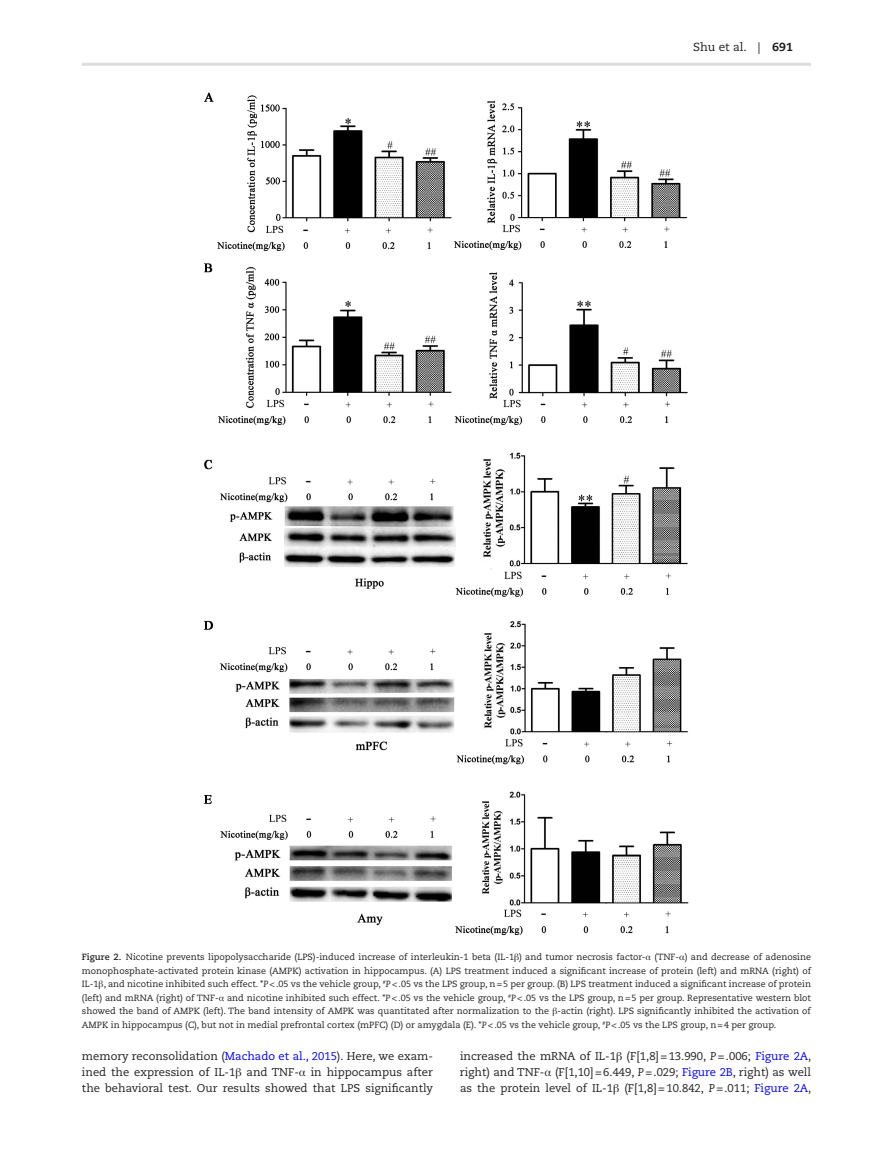
<style>
.page{position:relative;width:893px;height:1174px;background:#fff}
.page>*{position:absolute;margin:0;border:0;box-sizing:border-box;transform-origin:0 0}
.t1{font:11.7px "Caecilia LT Std";color:#231f20}
.t2{font:11.25px/15.8px "Caecilia LT Std";color:#231f20;text-align:justify}
.t3{font:9px/13.5px "Caecilia LT Std";color:#231f20;text-align:justify}
.s1{font-weight:800}
.s2{font-weight:700}
.s3{font-family:"Gandhari Unicode"}
.s4{font-style:italic}
.s5{color:#00f}
</style>
<div class="page">
<hr style="left:82px;top:63px;width:729px;height:3px;background:#dcdddf">
<img style="left:204px;top:92px;width:485px;height:844px">
<p class="t1" style="left:693px;top:40px;width:101px">Shu et al. | <span class="s1">691</span></p>
<p class="t3" style="left:82px;top:950px;width:731px"><span class="s2">Figure 2.</span> Nicotine prevents lipopolysaccharide (LPS)-induced increase of interleukin-1 beta (IL-1<span class="s3">β</span>) and tumor necrosis factor-<span class="s3">α</span> (TNF-<span class="s3">α</span>) and decrease of adenosine monophosphate-activated protein kinase (AMPK) activation in hippocampus. (A) LPS treatment induced a significant increase of protein (left) and mRNA (right) of IL-1<span class="s3">β</span>, and nicotine inhibited such effect. *<span class="s4">P&lt;</span>.05 vs the vehicle group, <sup>#</sup><span class="s4">P&lt;</span>.05 vs the LPS group, n=5 per group. (B) LPS treatment induced a significant increase of protein (left) and mRNA (right) of TNF-<span class="s3">α</span> and nicotine inhibited such effect. *<span class="s4">P&lt;</span>.05 vs the vehicle group, <sup>#</sup><span class="s4">P&lt;</span>.05 vs the LPS group, n=5 per group. Representative western blot showed the band of AMPK (left). The band intensity of AMPK was quantitated after normalization to the <span class="s3">β</span>-actin (right). LPS significantly inhibited the activation of AMPK in hippocampus (C), but not in medial prefrontal cortex (mPFC) (D) or amygdala (E). *<span class="s4">P&lt;</span>.05 vs the vehicle group, <sup>#</sup><span class="s4">P&lt;</span>.05 vs the LPS group, n=4 per group.</p>
<p class="t2" style="left:82px;top:1048px;width:353px">memory reconsolidation (<span class="s5">Machado et al., 2015</span>). Here, we exam&shy;ined the expression of IL-1<span class="s3">β</span> and TNF-<span class="s3">α</span> in hippocampus after the behavioral test. Our results showed that LPS significantly</p>
<p class="t2" style="left:460px;top:1048px;width:353px">increased the mRNA of IL-1<span class="s3">β</span> (F[1,8]=13.990, <span class="s4">P</span>=.006; <span class="s5">Figure 2A</span>, right) and TNF-<span class="s3">α</span> (F[1,10]=6.449, <span class="s4">P</span>=.029; <span class="s5">Figure 2B</span>, right) as well as the protein level of IL-1<span class="s3">β</span> (F[1,8]=10.842, <span class="s4">P</span>=.011; <span class="s5">Figure 2A</span>,</p>
</div>
